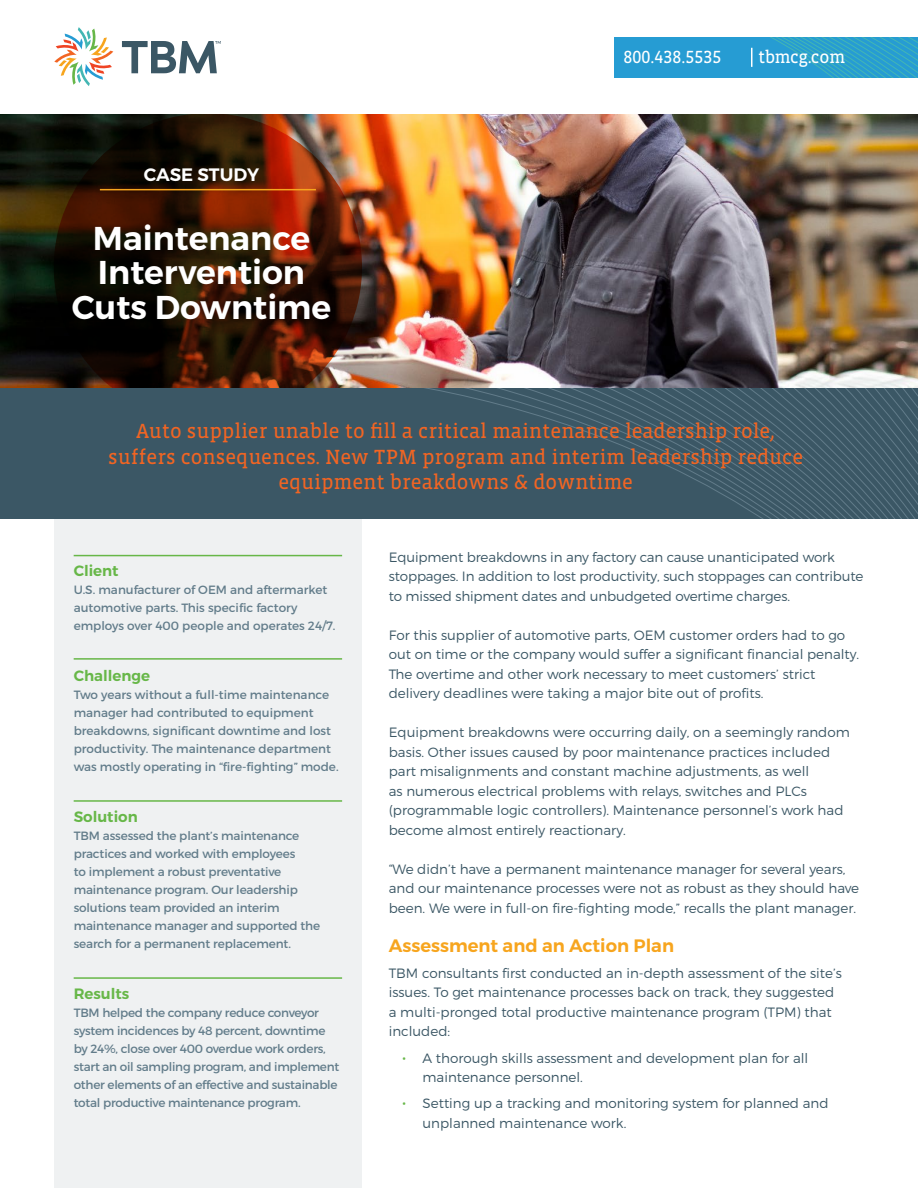
<style>
.page{position:relative;width:918px;height:1188px;background:#fff}
.page>*{position:absolute;margin:0;border:0;box-sizing:border-box;transform-origin:0 0}
.t1{font:600 33px/34.5px "Montserrat";color:#fff;text-align:center}
.t2{font:21px/25.2px "Vista Slab OT";color:#f26523;text-align:center}
.t3{font:600 18px "Montserrat";color:#f7a51e}
.t4{font:18px "Vista Slab OT";color:#fff}
.t5{font:600 18px "Montserrat";color:#fff}
.t6{font:18px "Vista Slab OT";letter-spacing:-.02em;color:#fff}
.t7{font:600 15px "Montserrat";color:#67b748}
.t8{font:300 13.5px/19.5px "Montserrat";color:#3b5765}
.t9{font:12px/18px "Montserrat";letter-spacing:-.01em;color:#627c8a}
.s1{font-size:16.5px;color:#67b748}
</style>
<div class="page">
<svg style="left:615px;top:37px;width:303px;height:41px;background:#289ecf"></svg>
<img style="left:0;top:115px;width:918px;height:274px">
<img style="left:54px;top:115px;width:308px;height:274px">
<hr style="left:100px;top:189px;width:216px;height:1px;background:#f7a51e">
<div style="left:54px;top:460px;width:308px;height:728px;background:#eff1f2"></div>
<div style="left:0;top:389px;width:918px;height:130px;background:#3b5765"></div>
<svg style="left:430px;top:389px;width:488px;height:130px"></svg>
<hr style="left:74px;top:555px;width:268px;height:1px;background:#67b748">
<hr style="left:74px;top:800px;width:268px;height:2px;background:#67b748">
<hr style="left:74px;top:977px;width:268px;height:2px;background:#67b748">
<hr style="left:74px;top:658px;width:268px;height:2px;background:#67b748">
<svg style="left:54px;top:27px;width:59px;height:59px"></svg>
<svg style="left:122px;top:41px;width:99px;height:32px"></svg>
<h3 class="t5" style="left:144px;top:163px;width:117px">CASE STUDY</h3>
<h1 class="t1" style="left:72px;top:221px;width:261px">Maintenance<br>Intervention<br>Cuts Downtime</h1>
<h3 class="t4" style="left:624px;top:47px;width:99px">800.438.5535</h3>
<h3 class="t6" style="left:758px;top:47px;width:89px">tbmcg.com</h3>
<h2 class="t2" style="left:108px;top:419px;width:696px">Auto supplier unable to fill a critical maintenance leadership role, suffers consequences. New TPM program and interim leadership reduce equipment breakdowns &amp; downtime</h2>
<p class="t7" style="left:74px;top:561px;width:47px">Client</p>
<p class="t9" style="left:74px;top:580px;width:263px">U.S. manufacturer of OEM and aftermarket automotive parts. This specific factory employs over 400 people and operates 24/7.</p>
<p class="t7" style="left:74px;top:666px;width:78px">Challenge</p>
<p class="t9" style="left:74px;top:685px;width:266px">Two years without a full-time maintenance manager had contributed to equipment breakdowns, significant downtime and lost productivity. The maintenance department was mostly operating in “fire-fighting” mode.</p>
<p class="t7" style="left:74px;top:807px;width:66px">Solution</p>
<p class="t9" style="left:74px;top:826px;width:248px">TBM assessed the plant’s maintenance practices and worked with employees<br>to implement a robust preventative maintenance program. Our leadership solutions team provided an interim maintenance manager and supported the search for a permanent replacement.</p>
<p class="t7" style="left:74px;top:984px;width:57px">Results</p>
<p class="t9" style="left:74px;top:1003px;width:267px">TBM helped the company reduce conveyor system incidences by 48 percent, downtime by 24%, close over 400 overdue work orders, start an oil sampling program, and implement other elements of an effective and sustainable total productive maintenance program.</p>
<p class="t8" style="left:389px;top:547px;width:476px">Equipment breakdowns in any factory can cause unanticipated work stoppages. In addition to lost productivity, such stoppages can contribute to missed shipment dates and unbudgeted overtime charges.</p>
<p class="t8" style="left:389px;top:625px;width:472px">For this supplier of automotive parts, OEM customer orders had to go out on time or the company would suffer a significant financial penalty.<br>The overtime and other work necessary to meet customers’ strict delivery deadlines were taking a major bite out of profits.</p>
<p class="t8" style="left:389px;top:722px;width:463px">Equipment breakdowns were occurring daily, on a seemingly random basis. Other issues caused by poor maintenance practices included part misalignments and constant machine adjustments, as well<br>as numerous electrical problems with relays, switches and PLCs (programmable logic controllers). Maintenance personnel’s work had become almost entirely reactionary.</p>
<p class="t8" style="left:389px;top:859px;width:472px">“We didn’t have a permanent maintenance manager for several years, and our maintenance processes were not as robust as they should have been. We were in full-on fire-fighting mode,” recalls the plant manager.</p>
<h3 class="t3" style="left:389px;top:934px;width:287px">Assessment and an Action Plan</h3>
<p class="t8" style="left:389px;top:963px;width:454px">TBM consultants first conducted an in-depth assessment of the site’s issues. To get maintenance processes back on track, they suggested a multi-pronged total productive maintenance program (TPM) that included:</p>
<p class="t8" style="left:423px;top:1048px;width:387px;text-indent:-20px"><span class="s1">•</span> A thorough skills assessment and development plan for all maintenance personnel.</p>
<p class="t8" style="left:423px;top:1094px;width:408px;text-indent:-20px"><span class="s1">•</span> Setting up a tracking and monitoring system for planned and unplanned maintenance work.</p>
</div>
